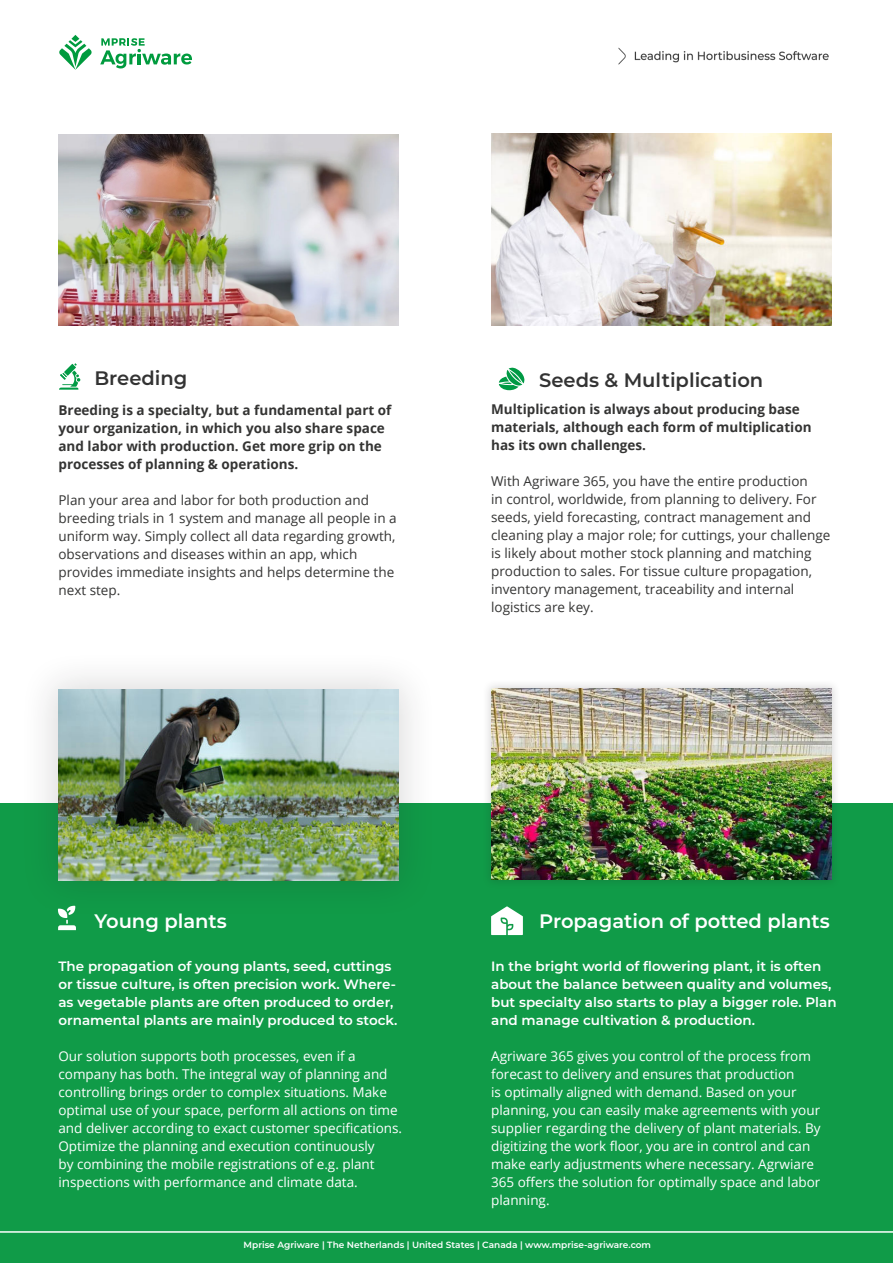
<style>
.page{position:relative;width:893px;height:1263px;background:#fff}
.page>*{position:absolute;margin:0;border:0;box-sizing:border-box;transform-origin:0 0}
.t1{font:600 19.5px "Montserrat";color:#fff}
.t2{font:600 19.5px "Montserrat";color:#333}
.t3{font:13.5px/18px "Open Sans";color:#fff}
.t4{font:13.5px/18px "Open Sans";color:#343433}
.t5{font:600 13.5px/18px "Montserrat";color:#fff}
.t6{font:700 13.5px/18px "Open Sans";color:#343433}
.t7{font:600 9px "Montserrat";color:#fff}
</style>
<div class="page">
<div style="left:0;top:804px;width:893px;height:459px;background:#109b48"></div>
<img style="left:58px;top:134px;width:341px;height:192px">
<img style="left:491px;top:134px;width:340px;height:191px">
<div style="left:19px;top:650px;width:419px;height:271px;background:#231f20;opacity:.16"></div>
<img style="left:58px;top:689px;width:341px;height:192px">
<div style="left:481px;top:679px;width:360px;height:211px;background:#231f20;opacity:.18"></div>
<img style="left:491px;top:688px;width:340px;height:192px">
<svg style="left:59px;top:363px;width:21px;height:27px"></svg>
<svg style="left:499px;top:367px;width:26px;height:23px"></svg>
<svg style="left:59px;top:35px;width:33px;height:35px"></svg>
<svg style="left:100px;top:38px;width:92px;height:31px"></svg>
<svg style="left:58px;top:906px;width:18px;height:24px"></svg>
<svg style="left:491px;top:906px;width:32px;height:29px"></svg>
<img style="left:618px;top:47px;width:211px;height:18px">
<hr style="left:0;top:1231px;width:893px;height:2px;background:#fff">
<p class="t2" style="left:94px;top:364px;width:95px">Breeding</p>
<p class="t6" style="left:58px;top:401px;width:334px">Breeding is a specialty, but a fundamental part of your organization, in which you also share space and labor with production. Get more grip on the processes of planning &amp; operations.</p>
<p class="t4" style="left:58px;top:491px;width:340px">Plan your area and labor for both production and breeding trials in 1 system and manage all people in a uniform way. Simply collect all data regarding growth, observations and diseases within an app, which provides immediate insights and helps determine the next step.</p>
<p class="t2" style="left:539px;top:366px;width:226px">Seeds &amp; Multiplication</p>
<p class="t6" style="left:491px;top:400px;width:322px">Multiplication is always about producing base materials, although each form of multiplication has its own challenges.</p>
<p class="t4" style="left:491px;top:472px;width:341px">With Agriware 365, you have the entire production<br>in control, worldwide, from planning to delivery. For seeds, yield forecasting, contract management and cleaning play a major role; for cuttings, your challenge is likely about mother stock planning and matching production to sales. For tissue culture propagation, inventory management, traceability and internal logistics are key.</p>
<p class="t1" style="left:94px;top:908px;width:134px">Young plants</p>
<p class="t5" style="left:58px;top:956px;width:341px">The propagation of young plants, seed, cuttings or tissue culture, is often precision work. Where&shy;as vegetable plants are often produced to order, ornamental plants are mainly produced to stock.</p>
<p class="t3" style="left:58px;top:1046px;width:345px">Our solution supports both processes, even if a company has both. The integral way of planning and controlling brings order to complex situations. Make optimal use of your space, perform all actions on time and deliver according to exact customer specifications.<br>Optimize the planning and execution continuously<br>by combining the mobile registrations of e.g. plant inspections with performance and climate data.</p>
<p class="t1" style="left:539px;top:907px;width:292px">Propagation of potted plants</p>
<p class="t5" style="left:491px;top:956px;width:347px">In the bright world of flowering plant, it is often about the balance between quality and volumes, but specialty also starts to play a bigger role. Plan and manage cultivation &amp; production.</p>
<p class="t3" style="left:491px;top:1046px;width:331px">Agriware 365 gives you control of the process from forecast to delivery and ensures that production<br>is optimally aligned with demand. Based on your planning, you can easily make agreements with your supplier regarding the delivery of plant materials. By digitizing the work floor, you are in control and can make early adjustments where necessary. Agrwiare 365 offers the solution for optimally space and labor planning.</p>
<p class="t7" style="left:244px;top:1238px;width:409px">Mprise Agriware | The Netherlands | United States | Canada | www.mprise-agriware.com</p>
</div>
